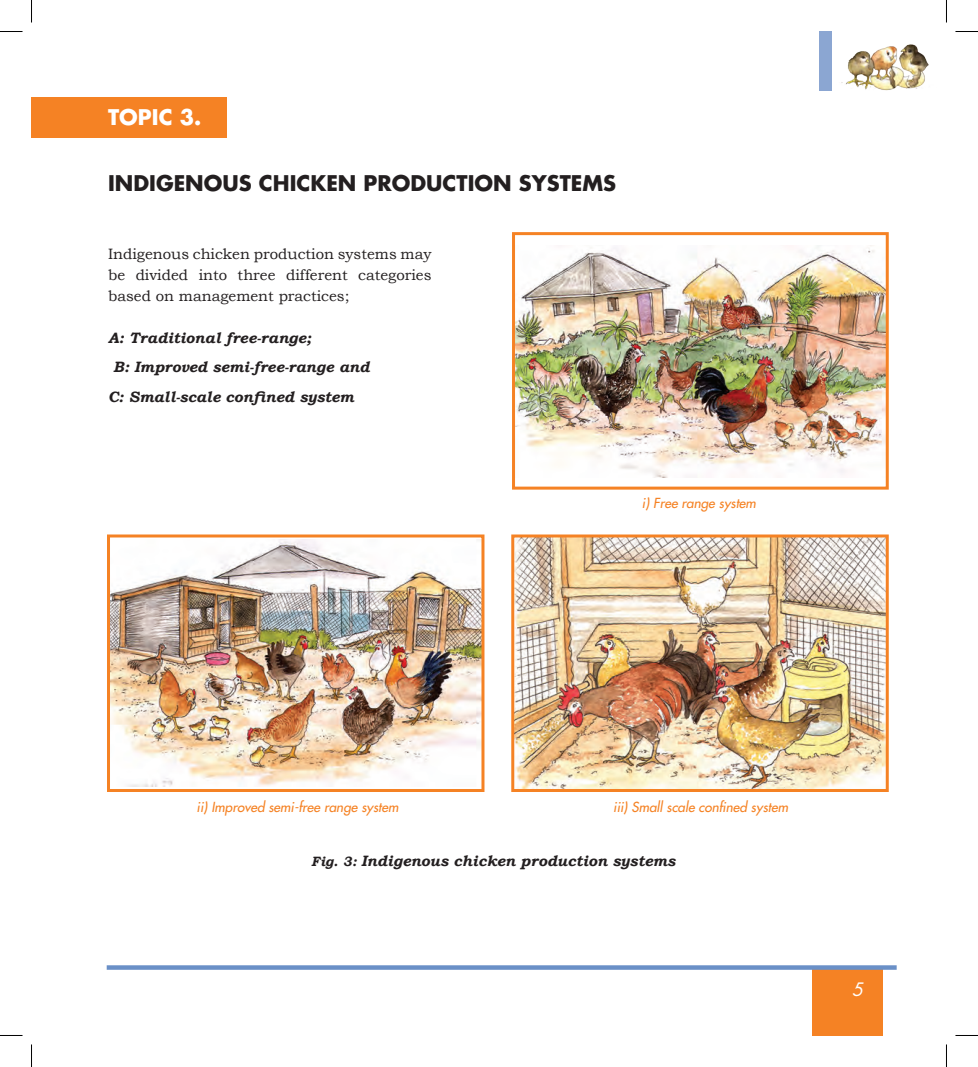
<style>
.page{position:relative;width:978px;height:1067px;background:#fff}
.page>*{position:absolute;margin:0;border:0;box-sizing:border-box;transform-origin:0 0}
.t1{font:700 21px "Futura";color:#231f20}
.t2{font:700 21px "Futura";color:#fff}
.t3{font:italic 18px "Futura";color:#fff}
.t4{font:italic 700 15px "Bookman Old Style";color:#231f20}
.t5{font:15px/21px "Bookman Old Style";color:#231f20;text-align:justify}
.t6{font:italic 13.5px "Futura";color:#f58224}
.s1{font-size:13.5px}
</style>
<div class="page">
<div style="left:811px;top:968px;width:71px;height:67px;background:#f58224"></div>
<svg style="left:107px;top:965px;width:789px;height:4px;background:#7497cb"></svg>
<img style="left:841px;top:44px;width:88px;height:47px">
<div style="left:818px;top:32px;width:13px;height:59px;background:#8ba6d2"></div>
<div style="left:32px;top:97px;width:195px;height:41px;background:#f58224"></div>
<img style="left:515px;top:538px;width:369px;height:250px">
<div style="left:511px;top:534px;width:377px;height:258px;border:3px solid #f58224"></div>
<img style="left:111px;top:540px;width:369px;height:246px">
<div style="left:107px;top:534px;width:377px;height:258px;border:3px solid #f58224"></div>
<img style="left:516px;top:245px;width:368px;height:233px">
<div style="left:512px;top:232px;width:376px;height:257px;border:3px solid #f58224"></div>
<svg style="left:0;top:31px;width:22px;height:1px"></svg>
<svg style="left:955px;top:31px;width:22px;height:1px"></svg>
<svg style="left:0;top:1035px;width:22px;height:1px"></svg>
<svg style="left:955px;top:1035px;width:22px;height:1px"></svg>
<svg style="left:31px;top:0;width:1px;height:22px"></svg>
<svg style="left:31px;top:1044px;width:1px;height:22px"></svg>
<h1 class="t2" style="left:108px;top:103px;width:26px">Topic</h1>
<h1 class="t2" style="left:180px;top:103px;width:23px">3.</h1>
<h1 class="t1" style="left:108px;top:169px;width:509px">INDIGENOUS CHICKEN PRODUCTION SYSTEMS</h1>
<p class="t5" style="left:108px;top:243px;width:325px">Indigenous chicken production systems may be divided into three different categories based on management practices;</p>
<p class="t4" style="left:108px;top:329px;width:205px">A: Traditional free-range;</p>
<p class="t4" style="left:113px;top:358px;width:258px">B: Improved semi-free-range and</p>
<p class="t4" style="left:108px;top:388px;width:247px">C: Small-scale confined system</p>
<p class="t6" style="left:641px;top:494px;width:115px">i) Free range system</p>
<p class="t6" style="left:196px;top:798px;width:203px">ii) Improved semi-free range system</p>
<p class="t6" style="left:613px;top:798px;width:176px">iii) Small scale confined system</p>
<p class="t4" style="left:311px;top:851px;width:365px"><span class="s1">Fig. 3:</span> Indigenous chicken production systems</p>
<p class="t3" style="left:851px;top:977px;width:13px">5</p>
</div>
